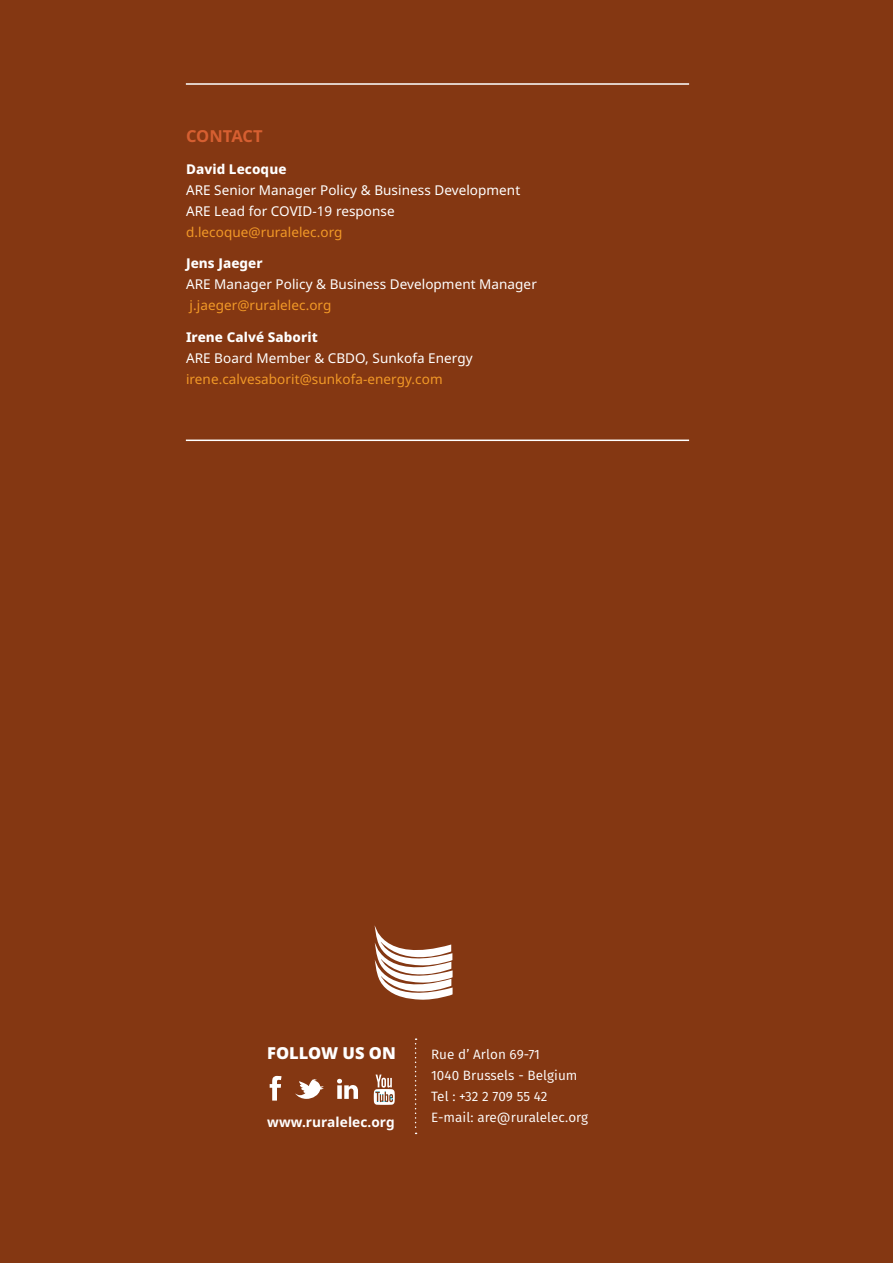
<style>
.page{position:relative;width:893px;height:1263px;background:#843712}
.page>*{position:absolute;margin:0;border:0;box-sizing:border-box;transform-origin:0 0}
.t1{font:900 16.5px "Noto Sans";color:#fff}
.t2{font:700 16.5px "Noto Sans";letter-spacing:-.005em;color:#d65f31}
.t3{font:700 13.65px "Noto Sans";letter-spacing:.005em;color:#fff}
.t4{font:13.5px/21px "Noto Sans";letter-spacing:.005em;color:#fff}
.t5{font:13.5px "Noto Sans";letter-spacing:.005em;color:#f29927}
.t6{font:13.5px/21px "Fira Sans";letter-spacing:.005em;color:#fff}
.t7{font:800 13.5px "Noto Sans";letter-spacing:.005em;color:#fff}
</style>
<div class="page">
<svg style="left:295px;top:1079px;width:29px;height:20px"></svg>
<svg style="left:270px;top:1076px;width:12px;height:24px"></svg>
<svg style="left:337px;top:1079px;width:21px;height:20px"></svg>
<svg style="left:415px;top:1038px;width:2px;height:96px"></svg>
<svg style="left:374px;top:925px;width:79px;height:75px"></svg>
<svg style="left:374px;top:1074px;width:21px;height:31px"></svg>
<hr style="left:186px;top:83px;width:503px;height:2px;background:#fff">
<hr style="left:186px;top:440px;width:503px;height:1px;background:#fff">
<p class="t2" style="left:186px;top:125px;width:78px">CONTACT</p>
<p class="t7" style="left:186px;top:159px;width:102px">David Lecoque</p>
<p class="t4" style="left:186px;top:180px;width:336px">ARE Senior Manager Policy &amp; Business Development<br>ARE Lead for COVID-19 response</p>
<p class="t5" style="left:186px;top:222px;width:158px">d.lecoque@ruralelec.org</p>
<p class="t7" style="left:186px;top:253px;width:78px">Jens Jaeger</p>
<p class="t4" style="left:186px;top:274px;width:352px">ARE Manager Policy &amp; Business Development Manager</p>
<p class="t5" style="left:190px;top:296px;width:143px">j.jaeger@ruralelec.org</p>
<p class="t7" style="left:186px;top:327px;width:133px">Irene Calvé Saborit</p>
<p class="t4" style="left:186px;top:348px;width:288px">ARE Board Member &amp; CBDO, Sunkofa Energy</p>
<p class="t5" style="left:186px;top:369px;width:258px">irene.calvesaborit@sunkofa-energy.com</p>
<p class="t1" style="left:267px;top:1040px;width:130px">FOLLOW US ON</p>
<p class="t3" style="left:267px;top:1112px;width:129px">www.ruralelec.org</p>
<p class="t6" style="left:431px;top:1043px;width:159px">Rue d’ Arlon 69-71<br>1040 Brussels - Belgium<br>Tel : +32 2 709 55 42<br>E-mail: are@ruralelec.org</p>
</div>
